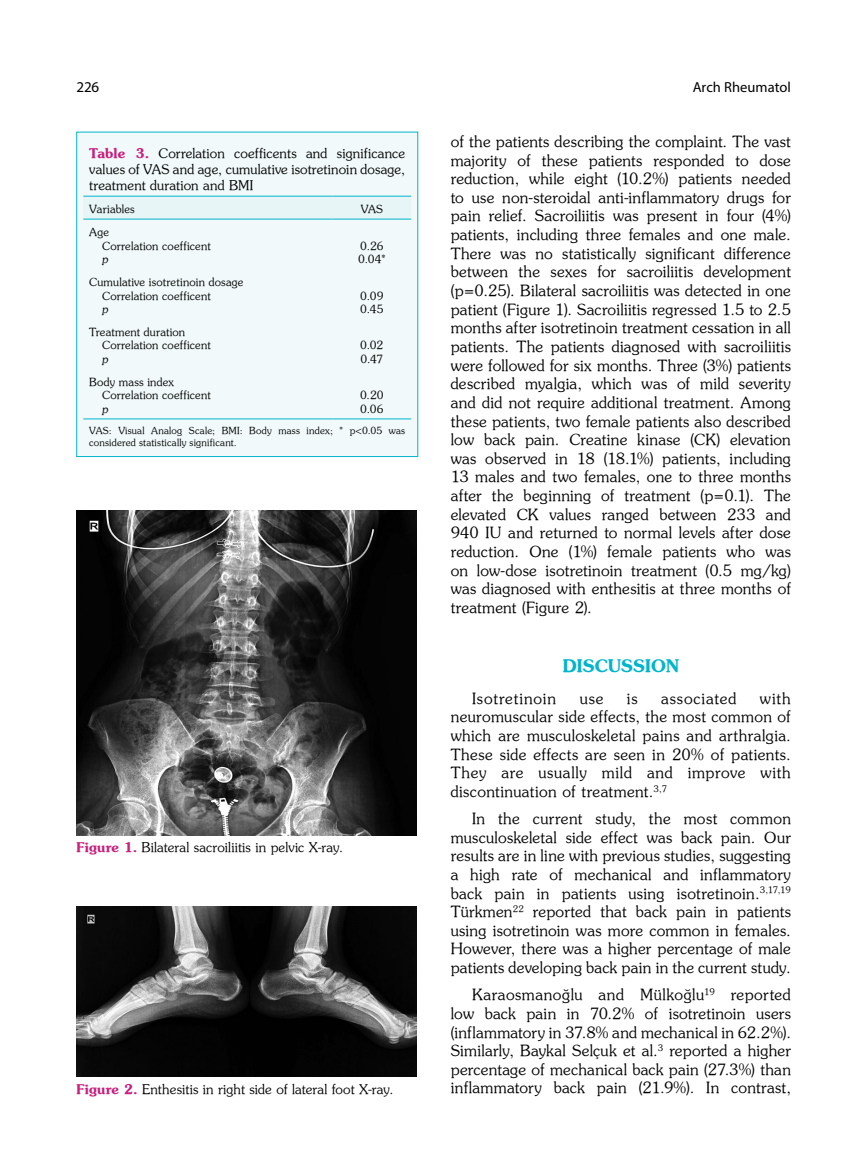
<style>
.page{position:relative;width:859px;height:1170px;background:#fff}
.page>*{position:absolute;margin:0;border:0;box-sizing:border-box;transform-origin:0 0}
.t1{font:17.4px "Souvenir Turk B";letter-spacing:.005em;color:#00b5cc}
.t2{font:15.45px/18.6px "Souvenir Turk";letter-spacing:.02em;color:#000;text-align:justify}
.t3{font:15.45px "Souvenir Turk";letter-spacing:.06em;color:#000}
.t4{font:15px "Myriad Pro";color:#000}
.t5{font:14.55px "Myriad Pro";color:#000}
.t6{font:13.35px/16px "Souvenir Turk";letter-spacing:.01em;color:#000;text-align:justify}
.t7{font:11.25px/13.5px "Souvenir Turk";letter-spacing:.015em;color:#000}
.t8{font:11.25px "Souvenir Turk I";color:#000}
.t9{font:9.75px/11.7px "Souvenir Turk";letter-spacing:.025em;color:#000}
.s1{font-family:"Souvenir Turk B";color:#c81e7c}
</style>
<div class="page">
<img style="left:77px;top:510px;width:340px;height:325px">
<img style="left:77px;top:906px;width:340px;height:170px">
<div style="left:77px;top:132px;width:341px;height:324px;background:#f1f9fa"></div>
<svg style="left:83px;top:218px;width:328px;height:1px"></svg>
<hr style="left:83px;top:418px;width:250px;height:1px;background:#00b5cc">
<hr style="left:333px;top:418px;width:78px;height:1px;background:#00b5cc">
<hr style="left:83px;top:196px;width:250px;height:1px;background:#00b5cc">
<hr style="left:333px;top:196px;width:78px;height:1px;background:#00b5cc">
<hr style="left:83px;top:219px;width:250px;height:1px;background:#00b5cc">
<hr style="left:333px;top:219px;width:78px;height:1px;background:#00b5cc">
<p class="t4" style="left:77px;top:78px;width:24px">226</p>
<p class="t5" style="left:693px;top:78px;width:100px">Arch Rheumatol</p>
<p class="t6" style="left:89px;top:145px;width:317px"><span class="s1">Table 3.</span> Correlation coefficents and significance values of VAS and age, cumulative isotretinoin dosage, treatment duration and BMI</p>
<p class="t7" style="left:89px;top:202px;width:47px">Variables</p>
<p class="t7" style="left:361px;top:202px;width:24px">VAS</p>
<p class="t7" style="left:102px;top:225px;width:110px;text-indent:-13px">Age<br>Correlation coefficent</p>
<p class="t8" style="left:102px;top:252px;width:8px">p</p>
<p class="t7" style="left:358px;top:238px;width:29px">0.26<br>0.04*</p>
<p class="t7" style="left:102px;top:275px;width:143px;text-indent:-13px">Cumulative isotretinoin dosage<br>Correlation coefficent</p>
<p class="t8" style="left:102px;top:302px;width:8px">p</p>
<p class="t7" style="left:102px;top:325px;width:110px;text-indent:-13px">Treatment duration<br>Correlation coefficent</p>
<p class="t8" style="left:102px;top:352px;width:8px">p</p>
<p class="t7" style="left:360px;top:288px;width:25px">0.09<br>0.45</p>
<p class="t7" style="left:360px;top:338px;width:25px">0.02<br>0.47</p>
<p class="t7" style="left:102px;top:375px;width:110px;text-indent:-13px">Body mass index<br>Correlation coefficent</p>
<p class="t8" style="left:102px;top:402px;width:8px">p</p>
<p class="t7" style="left:360px;top:388px;width:25px">0.20<br>0.06</p>
<p class="t9" style="left:89px;top:425px;width:317px">VAS: Visual Analog Scale; BMI: Body mass index; * p&lt;0.05 was considered statistically significant.</p>
<p class="t6" style="left:77px;top:839px;width:268px"><span class="s1">Figure 1.</span> Bilateral sacroiliitis in pelvic X-ray.</p>
<p class="t6" style="left:77px;top:1080px;width:318px"><span class="s1">Figure 2.</span> Enthesitis in right side of lateral foot X-ray.</p>
<p class="t2" style="left:451px;top:132px;width:342px">of the patients describing the complaint. The vast majority of these patients responded to dose reduction, while eight (10.2%) patients needed to use non-steroidal anti-inflammatory drugs for pain relief. Sacroiliitis was present in four (4%) patients, including three females and one male.<br>There was no statistically significant difference between the sexes for sacroiliitis development (p=0.25). Bilateral sacroiliitis was detected in one patient (Figure 1). Sacroiliitis regressed 1.5 to 2.5 months after isotretinoin treatment cessation in all patients. The patients diagnosed with sacroiliitis were followed for six months. Three (3%) patients described myalgia, which was of mild severity and did not require additional treatment. Among these patients, two female patients also described low back pain. Creatine kinase (CK) elevation was observed in 18 (18.1%) patients, including 13 males and two females, one to three months after the beginning of treatment (p=0.1). The elevated CK values ranged between 233 and 940 IU and returned to normal levels after dose reduction. One (1%) female patients who was on low-dose isotretinoin treatment (0.5 mg/kg) was diagnosed with enthesitis at three months of treatment (Figure 2).</p>
<p class="t1" style="left:563px;top:654px;width:118px">DISCUSSION</p>
<p class="t2" style="left:451px;top:688px;width:342px;text-indent:309px">with neuromuscular side effects, the most common of which are musculoskeletal pains and arthralgia.<br>These side effects are seen in 20% of patients.<br>They are usually mild and improve with discontinuation of treatment.<sup>3,7</sup></p>
<p class="t2" style="left:451px;top:808px;width:342px;text-indent:21px">In the current study, the most common musculoskeletal side effect was back pain. Our results are in line with previous studies, suggesting a high rate of mechanical and inflammatory back pain in patients using isotretinoin.<sup>3,17,19<br></sup>Türkmen<sup>22</sup> reported that back pain in patients using isotretinoin was more common in females.<br>However, there was a higher percentage of male patients developing back pain in the current study.</p>
<p class="t2" style="left:451px;top:984px;width:342px;text-indent:21px">Karaosmano¤lu and Mülko¤lu<sup>19</sup> reported low back pain in 70.2% of isotretinoin users (inflammatory in 37.8% and mechanical in 62.2%).<br>Similarly, Baykal Selçuk et al.<sup>3</sup> reported a higher percentage of mechanical back pain (27.3%) than inflammatory back pain (21.9%). In contrast,</p>
<p class="t3" style="left:472px;top:688px;width:86px">Isotretinoin</p>
<p class="t2" style="left:580px;top:688px;width:25px">use</p>
<p class="t2" style="left:627px;top:688px;width:12px">is</p>
<p class="t3" style="left:661px;top:688px;width:77px">associated</p>
</div>
